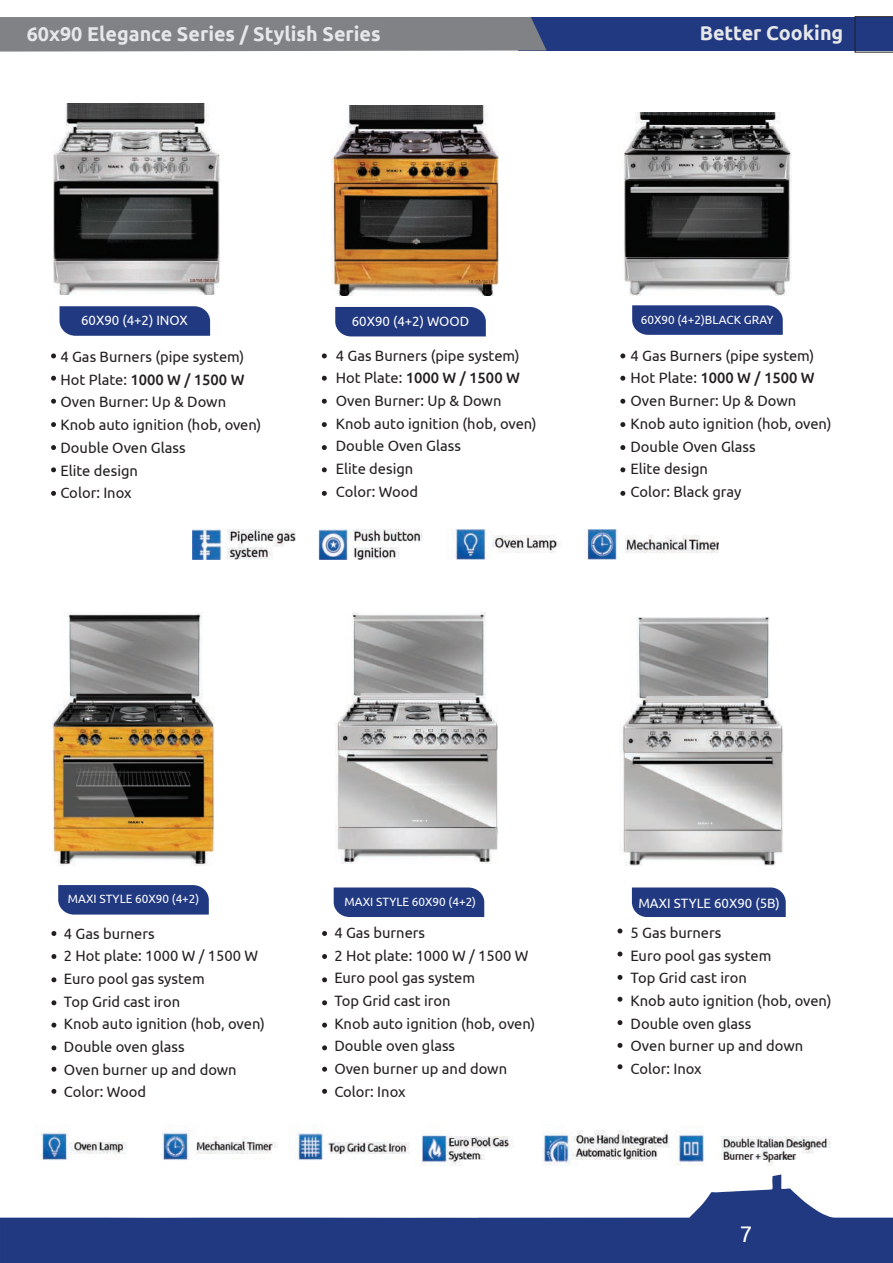
<style>
.page{position:relative;width:893px;height:1263px;background:#fff}
.page>*{position:absolute;margin:0;border:0;box-sizing:border-box;transform-origin:0 0}
.t1{font:22.5px "Ubuntu";color:#fff}
.t2{font:700 19.95px "Ubuntu";color:#e6e7e9}
.t3{font:15px/22.6px "Ubuntu";color:#231f20}
.t4{font:13.5px "Ubuntu";color:#fff}
.t5{font:12px "Ubuntu";color:#fff}
.s1{font-weight:500}
.s2{font-size:28.8px}
</style>
<div class="page">
<img style="left:53px;top:104px;width:166px;height:190px">
<img style="left:331px;top:105px;width:167px;height:190px">
<svg style="left:60px;top:306px;width:150px;height:30px;background:#294085"></svg>
<div style="left:335px;top:307px;width:151px;height:29px;background:#213981"></div>
<img style="left:624px;top:112px;width:168px;height:184px">
<svg style="left:632px;top:305px;width:151px;height:30px;background:#2a4186"></svg>
<img style="left:53px;top:613px;width:162px;height:252px">
<img style="left:336px;top:612px;width:162px;height:251px">
<img style="left:622px;top:617px;width:162px;height:248px">
<div style="left:58px;top:885px;width:151px;height:29px;background:#213981"></div>
<div style="left:334px;top:887px;width:150px;height:30px;background:#213981"></div>
<div style="left:632px;top:887px;width:154px;height:30px;background:#213981"></div>
<img style="left:40px;top:1124px;width:791px;height:41px">
<img style="left:192px;top:530px;width:527px;height:29px">
<svg style="left:51px;top:353px;width:5px;height:5px"></svg>
<svg style="left:51px;top:376px;width:5px;height:5px"></svg>
<svg style="left:51px;top:399px;width:5px;height:5px"></svg>
<svg style="left:51px;top:422px;width:5px;height:5px"></svg>
<svg style="left:51px;top:445px;width:5px;height:5px"></svg>
<svg style="left:51px;top:467px;width:5px;height:5px"></svg>
<svg style="left:51px;top:491px;width:5px;height:5px"></svg>
<svg style="left:322px;top:353px;width:5px;height:5px"></svg>
<svg style="left:322px;top:376px;width:5px;height:5px"></svg>
<svg style="left:322px;top:399px;width:5px;height:5px"></svg>
<svg style="left:322px;top:422px;width:5px;height:5px"></svg>
<svg style="left:322px;top:445px;width:5px;height:5px"></svg>
<svg style="left:322px;top:467px;width:5px;height:5px"></svg>
<svg style="left:322px;top:491px;width:5px;height:5px"></svg>
<svg style="left:620px;top:353px;width:5px;height:5px"></svg>
<svg style="left:620px;top:376px;width:5px;height:5px"></svg>
<svg style="left:620px;top:399px;width:5px;height:5px"></svg>
<svg style="left:620px;top:422px;width:5px;height:5px"></svg>
<svg style="left:620px;top:445px;width:5px;height:5px"></svg>
<svg style="left:620px;top:467px;width:5px;height:5px"></svg>
<svg style="left:620px;top:491px;width:5px;height:5px"></svg>
<svg style="left:322px;top:931px;width:5px;height:5px"></svg>
<svg style="left:322px;top:954px;width:5px;height:5px"></svg>
<svg style="left:322px;top:977px;width:5px;height:5px"></svg>
<svg style="left:322px;top:1000px;width:5px;height:5px"></svg>
<svg style="left:322px;top:1023px;width:5px;height:4px"></svg>
<svg style="left:322px;top:1045px;width:5px;height:5px"></svg>
<svg style="left:322px;top:1067px;width:5px;height:5px"></svg>
<svg style="left:322px;top:1089px;width:5px;height:5px"></svg>
<svg style="left:617px;top:928px;width:5px;height:5px"></svg>
<svg style="left:617px;top:951px;width:5px;height:5px"></svg>
<svg style="left:617px;top:975px;width:5px;height:5px"></svg>
<svg style="left:617px;top:997px;width:5px;height:5px"></svg>
<svg style="left:617px;top:1020px;width:5px;height:5px"></svg>
<svg style="left:617px;top:1043px;width:5px;height:5px"></svg>
<svg style="left:617px;top:1064px;width:5px;height:5px"></svg>
<svg style="left:51px;top:931px;width:5px;height:5px"></svg>
<svg style="left:51px;top:954px;width:5px;height:5px"></svg>
<svg style="left:51px;top:977px;width:5px;height:5px"></svg>
<svg style="left:51px;top:1000px;width:5px;height:5px"></svg>
<svg style="left:51px;top:1023px;width:5px;height:4px"></svg>
<svg style="left:51px;top:1045px;width:5px;height:5px"></svg>
<svg style="left:51px;top:1067px;width:5px;height:5px"></svg>
<svg style="left:51px;top:1089px;width:5px;height:5px"></svg>
<div style="left:518px;top:17px;width:374px;height:33px;background:#213981"></div>
<div style="left:0;top:17px;width:547px;height:35px;background:#808285"></div>
<svg style="left:0;top:1174px;width:893px;height:89px;fill:#213981"></svg>
<svg style="left:855px;top:16px;width:38px;height:37px"></svg>
<h2 class="t2" style="left:27px;top:21px;width:355px">60x90 Elegance Series / Stylish Series</h2>
<h2 class="t2" style="left:700px;top:21px;width:145px">Better Cooking</h2>
<p class="t4" style="left:81px;top:312px;width:108px">60X90 (4+2) INOX</p>
<p class="t3" style="left:60px;top:345px;width:202px">4 Gas Burners (pipe system)<br>Hot Plate: <span class="s1">1000 W / 1500 W<br></span>Oven Burner: Up &amp; Down<br>Knob auto ignition (hob, oven)<br>Double Oven Glass<br>Elite design<br>Color: Inox</p>
<p class="t5" style="left:641px;top:312px;width:134px">60X90 (4+2)BLACK GRAY</p>
<p class="t4" style="left:352px;top:313px;width:119px">60X90 (4+2) WOOD</p>
<p class="t3" style="left:336px;top:343px;width:202px">4 Gas Burners (pipe system)<br>Hot Plate: <span class="s1">1000 W / 1500 W<br></span>Oven Burner: Up &amp; Down<br>Knob auto ignition (hob, oven)<br>Double Oven Glass<br>Elite design<br>Color: Wood</p>
<p class="t3" style="left:630px;top:344px;width:202px">4 Gas Burners (pipe system)<br>Hot Plate: <span class="s1">1000 W / 1500 W<br></span>Oven Burner: Up &amp; Down<br>Knob auto ignition (hob, oven)<br>Double Oven Glass<br>Elite design<br>Color: Black gray</p>
<p class="t5" style="left:68px;top:892px;width:133px">MAXI STYLE 60X90 (4+2)</p>
<p class="t3" style="left:64px;top:921px;width:202px">4 Gas burners<br>2 Hot plate: 1000 W / 1500 W<br>Euro pool gas system<br>Top Grid cast iron<br>Knob auto ignition (hob, oven)<br>Double oven glass<br>Oven burner up and down<br>Color: Wood</p>
<p class="t5" style="left:344px;top:894px;width:133px">MAXI STYLE 60X90 (4+2)</p>
<p class="t3" style="left:334px;top:921px;width:202px">4 Gas burners<br>2 Hot plate: 1000 W / 1500 W<br>Euro pool gas system<br>Top Grid cast iron<br>Knob auto ignition (hob, oven)<br>Double oven glass<br>Oven burner up and down<br>Color: Inox</p>
<p class="t4" style="left:638px;top:895px;width:143px">MAXI STYLE 60X90 (5B)</p>
<p class="t3" style="left:630px;top:921px;width:202px">5 Gas burners<br>Euro pool gas system<br>Top Grid cast iron<br>Knob auto ignition (hob, oven)<br>Double oven glass<br>Oven burner up and down<br>Color: Inox</p>
<h1 class="t1" style="left:740px;top:1220px;width:39px">7 <span class="s2">7</span></h1>
<h1 class="t1" style="left:740px;top:1220px;width:14px">6</h1>
</div>
